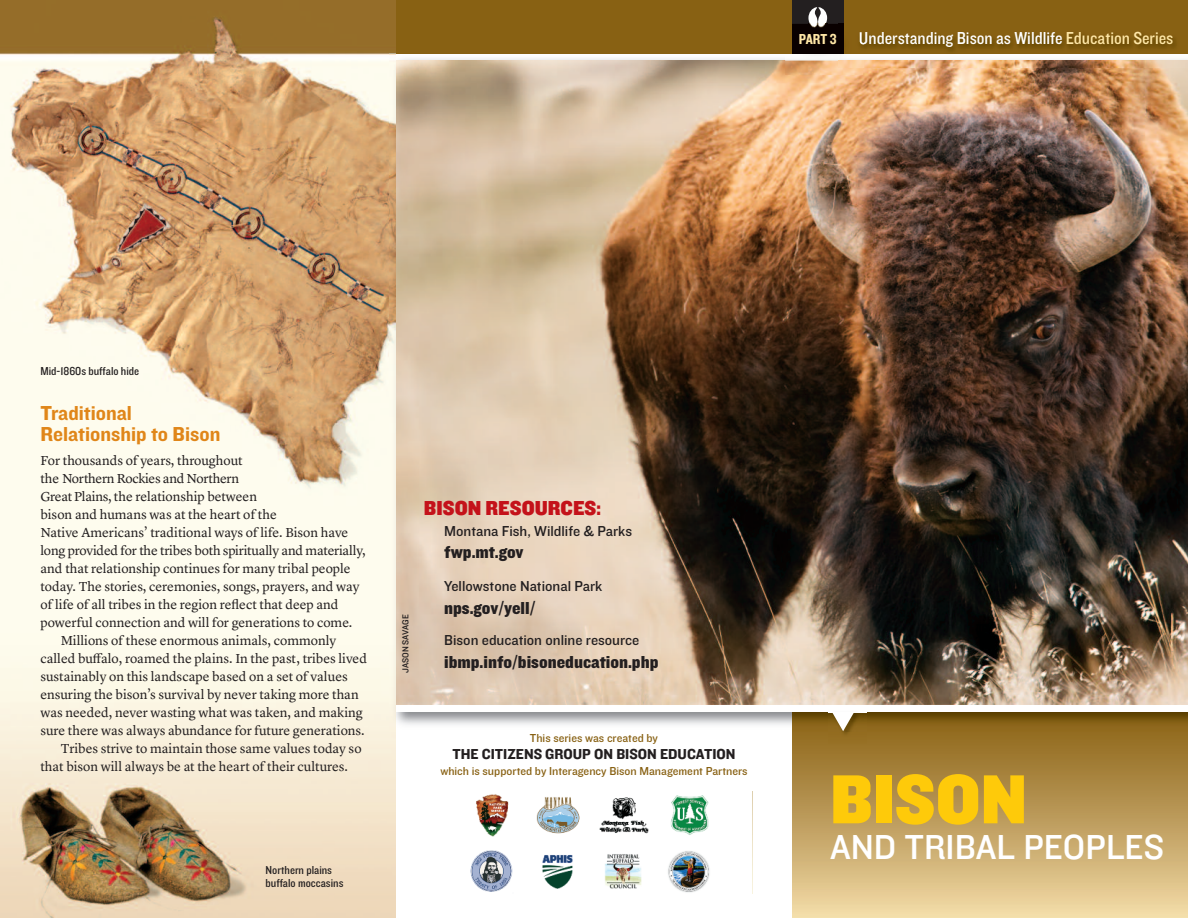
<style>
.page{position:relative;width:1188px;height:918px;background:#fff}
.page>*{position:absolute;margin:0;border:0;box-sizing:border-box;transform-origin:0 0}
.t1{font:72px "Knockout 71 Full Middlewt";color:#feca0a}
.t2{font:36px "Knockout 31 Junior Middlewt";color:#fff}
.t3{font:21px/21px "Knockout 51 Middleweight";color:#e08619}
.t4{font:21px "Knockout 71 Full Middlewt";color:#c4121a}
.t5{font:18px "Knockout 71 Full Middlewt";color:#231f20}
.t6{font:18px "Knockout 30 Junior Welterwt";color:#fff}
.t7{font:15px "Knockout 31 Junior Middlewt";color:#231f20}
.t8{font:15px "Knockout 51 Middleweight";color:#231f20}
.t9{font:15px "Knockout 50 Welterweight";color:#ffe7a7}
.t10{font:13.5px "Lyon Text";color:#231f20}
.t11{font:13.5px "Lyon Text";letter-spacing:-.02em;color:#231f20}
.t12{font:12px "Knockout 31 Junior Middlewt";color:#886113}
.t13{font:12px/13.5px "Knockout 30 Junior Welterwt";color:#231f20}
.t14{font:9px "Knockout 31 Junior Middlewt";letter-spacing:-.005em;color:#231f20}
.s1{color:#ffe7a7}
</style>
<div class="page">
<img style="left:0;top:0;width:396px;height:918px">
<svg style="left:792px;top:732px;width:396px;height:186px;background:#c1a162"></svg>
<img style="left:390px;top:54px;width:402px;height:678px">
<img style="left:792px;top:712px;width:396px;height:20px">
<img style="left:396px;top:61px;width:792px;height:644px">
<div style="left:396px;top:0;width:792px;height:54px;background:#886113"></div>
<img style="left:863px;top:60px;width:325px;height:8px">
<img style="left:863px;top:34px;width:313px;height:17px">
<svg style="left:792px;top:0;width:52px;height:54px;background:#130c0d"></svg>
<svg style="left:808px;top:7px;width:19px;height:22px"></svg>
<img style="left:785px;top:54px;width:78px;height:21px">
<img style="left:838px;top:61px;width:25px;height:7px">
<img style="left:838px;top:24px;width:25px;height:30px">
<svg style="left:860px;top:32px;width:3px;height:13px"></svg>
<img style="left:808px;top:24px;width:19px;height:4px">
<img style="left:829px;top:712px;width:37px;height:31px">
<svg style="left:832px;top:712px;width:22px;height:19px"></svg>
<img style="left:470px;top:794px;width:240px;height:99px">
<p class="t9" style="left:799px;top:34px;width:39px">PART 3</p>
<h3 class="t6" style="left:859px;top:32px;width:316px">Understanding Bison as Wildlife <span class="s1">Education Series</span></h3>
<p class="t13" style="left:40px;top:365px;width:100px">Mid-1860s buffalo hide</p>
<h3 class="t3" style="left:40px;top:404px;width:181px">Traditional<br>Relationship to Bison</h3>
<p class="t10" style="left:40px;top:455px;width:204px">For thousands of years, throughout</p>
<p class="t11" style="left:41px;top:473px;width:200px">the Northern Rockies and Northern</p>
<p class="t10" style="left:41px;top:491px;width:218px">Great Plains, the relationship between</p>
<p class="t10" style="left:41px;top:509px;width:238px">bison and humans was at the heart of the</p>
<p class="t10" style="left:41px;top:527px;width:309px">Native Americans’ traditional ways of life. Bison have</p>
<p class="t10" style="left:41px;top:545px;width:327px">long provided for the tribes both spiritually and materially,</p>
<p class="t10" style="left:41px;top:563px;width:312px">and that relationship continues for many tribal people</p>
<p class="t10" style="left:41px;top:581px;width:320px">today. The stories, ceremonies, songs, prayers, and way</p>
<p class="t10" style="left:41px;top:599px;width:300px">of life of all tribes in the region reflect that deep and</p>
<p class="t10" style="left:41px;top:617px;width:313px">powerful connection and will for generations to come.</p>
<p class="t10" style="left:61px;top:635px;width:277px">Millions of these enormous animals, commonly</p>
<p class="t10" style="left:41px;top:653px;width:328px">called buffalo, roamed the plains. In the past, tribes lived</p>
<p class="t10" style="left:40px;top:671px;width:309px">sustainably on this landscape based on a set of values</p>
<p class="t10" style="left:40px;top:689px;width:320px">ensuring the bison’s survival by never taking more than</p>
<p class="t10" style="left:41px;top:707px;width:324px">was needed, never wasting what was taken, and making</p>
<p class="t10" style="left:41px;top:725px;width:326px">sure there was always abundance for future generations.</p>
<p class="t10" style="left:61px;top:743px;width:302px">Tribes strive to maintain those same values today so</p>
<p class="t10" style="left:40px;top:761px;width:309px">that bison will always be at the heart of their cultures.</p>
<p class="t14" style="left:402px;top:673px;width:60px;rotate:-90deg">JASON SAVAGE</p>
<h3 class="t4" style="left:424px;top:501px;width:179px">BISON RESOURCES:</h3>
<p class="t7" style="left:444px;top:526px;width:189px">Montana Fish, Wildlife &amp; Parks</p>
<h3 class="t5" style="left:444px;top:546px;width:81px">fwp.mt.gov</h3>
<p class="t7" style="left:444px;top:581px;width:160px">Yellowstone National Park</p>
<h3 class="t5" style="left:444px;top:602px;width:93px">nps.gov/yell/</h3>
<p class="t7" style="left:444px;top:635px;width:197px">Bison education online resource</p>
<h3 class="t5" style="left:444px;top:656px;width:216px">ibmp.info/bisoneducation.php</h3>
<p class="t12" style="left:530px;top:734px;width:130px">This series was created by</p>
<p class="t8" style="left:452px;top:749px;width:285px">THE CITIZENS GROUP ON BISON EDUCATION</p>
<p class="t12" style="left:440px;top:767px;width:309px">which is supported by Interagency Bison Management Partners</p>
<p class="t13" style="left:266px;top:864px;width:79px">Northern plains buffalo moccasins</p>
<h1 class="t1" style="left:830px;top:775px;width:199px">BISON</h1>
<h2 class="t2" style="left:830px;top:835px;width:336px">AND TRIBAL PEOPLES</h2>
</div>
